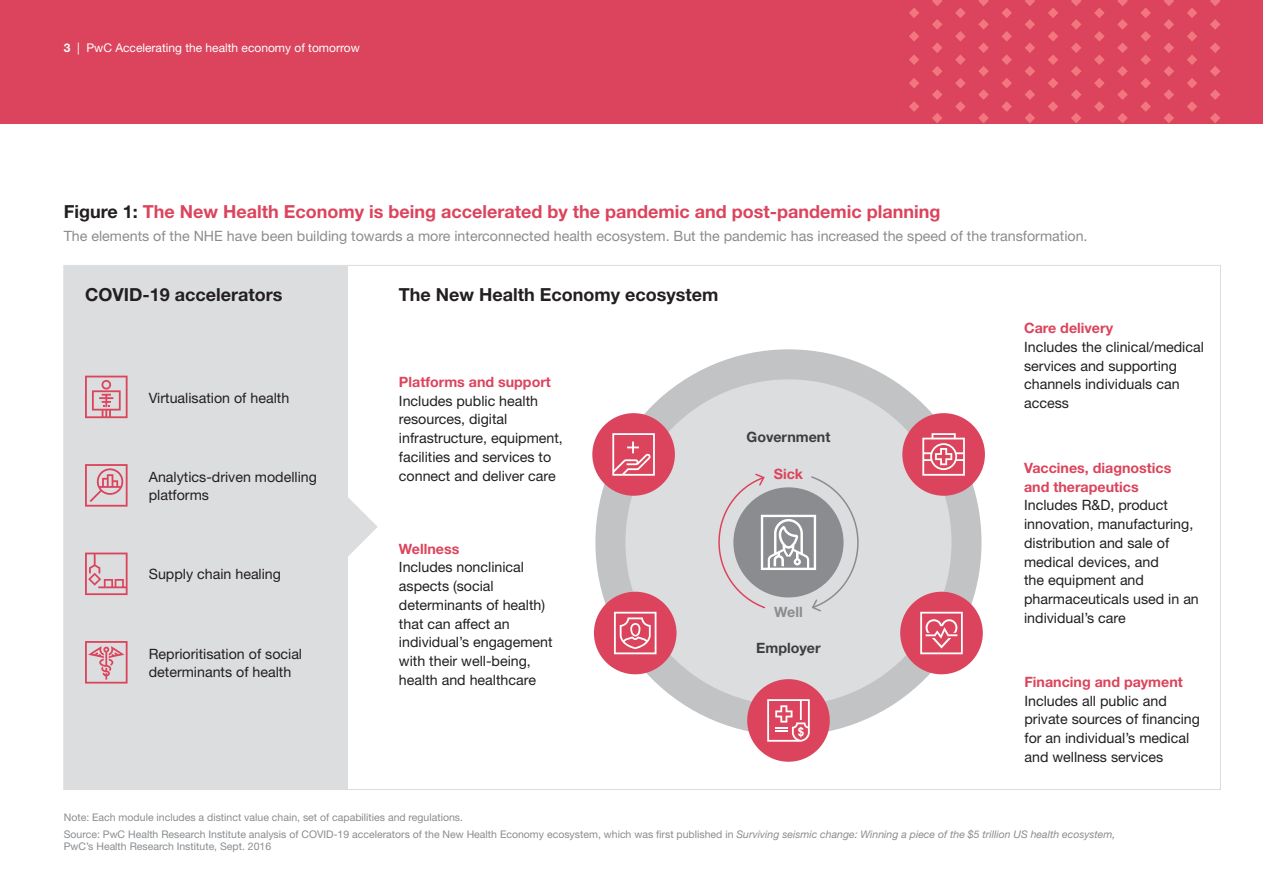
<style>
.page{position:relative;width:1263px;height:893px;background:#fff}
.page>*{position:absolute;margin:0;border:0;box-sizing:border-box;transform-origin:0 0}
.t1{font:700 18px "Helvetica Neue";color:#db445c}
.t2{font:700 18px "Helvetica Neue";color:#231f20}
.t3{font:14.25px/18.8px "Helvetica Neue";color:#231f20}
.t4{font:14.25px "Helvetica Neue";color:#8a8c8f}
.t5{font:700 14.25px/18.8px "Helvetica Neue";color:#db445c}
.t6{font:700 14.25px "Helvetica Neue";color:#3e3e3f}
.t7{font:700 14.25px "Helvetica Neue";color:#8a8c8f}
.t8{font:12px "Helvetica Neue";color:#fff}
.t9{font:10.5px/16.8px "Helvetica Neue";color:#8a8c8f}
.s1{font-weight:700}
.s2{color:#231f20}
.s3{font-style:italic}
</style>
<div class="page">
<div style="left:64px;top:265px;width:284px;height:525px;background:#dcdddf"></div>
<svg style="left:348px;top:497px;width:30px;height:59px"></svg>
<div style="left:610px;top:364px;width:356px;height:356px;background:#dcdddf;border-radius:50%"></div>
<div style="left:595px;top:349px;width:386px;height:386px;border:30px solid #c2c3c5;border-radius:50%"></div>
<div style="left:902px;top:413px;width:83px;height:83px;background:#db445c;border-radius:50%"></div>
<svg style="left:922px;top:433px;width:43px;height:43px"></svg>
<div style="left:900px;top:592px;width:83px;height:82px;background:#db445c;border-radius:50%"></div>
<svg style="left:920px;top:612px;width:43px;height:42px"></svg>
<div style="left:747px;top:679px;width:83px;height:83px;background:#db445c;border-radius:50%"></div>
<svg style="left:767px;top:699px;width:43px;height:43px"></svg>
<div style="left:594px;top:592px;width:82px;height:82px;background:#db445c;border-radius:50%"></div>
<svg style="left:614px;top:612px;width:42px;height:42px"></svg>
<div style="left:592px;top:413px;width:83px;height:83px;background:#db445c;border-radius:50%"></div>
<svg style="left:612px;top:433px;width:43px;height:43px"></svg>
<svg style="left:85px;top:376px;width:43px;height:42px"></svg>
<svg style="left:85px;top:464px;width:43px;height:43px"></svg>
<svg style="left:85px;top:553px;width:43px;height:42px"></svg>
<svg style="left:85px;top:641px;width:43px;height:43px"></svg>
<svg style="left:718px;top:473px;width:141px;height:139px"></svg>
<div style="left:0;top:0;width:1263px;height:123px;background:#db445c"></div>
<svg style="left:1187px;top:101px;width:10px;height:11px"></svg>
<svg style="left:1187px;top:78px;width:10px;height:10px"></svg>
<svg style="left:1187px;top:55px;width:10px;height:10px"></svg>
<svg style="left:1187px;top:31px;width:10px;height:10px"></svg>
<svg style="left:1187px;top:8px;width:10px;height:10px"></svg>
<svg style="left:1210px;top:113px;width:10px;height:10px"></svg>
<svg style="left:1210px;top:89px;width:10px;height:11px"></svg>
<svg style="left:1210px;top:66px;width:10px;height:10px"></svg>
<svg style="left:1210px;top:42px;width:10px;height:11px"></svg>
<svg style="left:1210px;top:19px;width:10px;height:11px"></svg>
<svg style="left:1210px;top:0;width:10px;height:6px"></svg>
<svg style="left:1140px;top:101px;width:11px;height:11px"></svg>
<svg style="left:1141px;top:78px;width:10px;height:10px"></svg>
<svg style="left:1140px;top:54px;width:11px;height:11px"></svg>
<svg style="left:1140px;top:31px;width:11px;height:11px"></svg>
<svg style="left:1141px;top:8px;width:10px;height:10px"></svg>
<svg style="left:1164px;top:113px;width:10px;height:10px"></svg>
<svg style="left:1164px;top:89px;width:10px;height:11px"></svg>
<svg style="left:1164px;top:66px;width:10px;height:10px"></svg>
<svg style="left:1164px;top:43px;width:10px;height:10px"></svg>
<svg style="left:1164px;top:19px;width:10px;height:11px"></svg>
<svg style="left:1164px;top:0;width:10px;height:6px"></svg>
<svg style="left:1094px;top:101px;width:11px;height:11px"></svg>
<svg style="left:1094px;top:78px;width:11px;height:10px"></svg>
<svg style="left:1094px;top:54px;width:11px;height:11px"></svg>
<svg style="left:1094px;top:31px;width:11px;height:11px"></svg>
<svg style="left:1094px;top:8px;width:11px;height:10px"></svg>
<svg style="left:1117px;top:113px;width:11px;height:10px"></svg>
<svg style="left:1117px;top:89px;width:11px;height:11px"></svg>
<svg style="left:1117px;top:66px;width:11px;height:10px"></svg>
<svg style="left:1117px;top:42px;width:11px;height:11px"></svg>
<svg style="left:1117px;top:19px;width:11px;height:11px"></svg>
<svg style="left:1117px;top:0;width:11px;height:6px"></svg>
<svg style="left:1048px;top:101px;width:10px;height:11px"></svg>
<svg style="left:1048px;top:78px;width:10px;height:10px"></svg>
<svg style="left:1048px;top:55px;width:10px;height:10px"></svg>
<svg style="left:1048px;top:31px;width:10px;height:11px"></svg>
<svg style="left:1048px;top:8px;width:10px;height:10px"></svg>
<svg style="left:1071px;top:113px;width:10px;height:10px"></svg>
<svg style="left:1071px;top:89px;width:10px;height:11px"></svg>
<svg style="left:1071px;top:66px;width:10px;height:10px"></svg>
<svg style="left:1071px;top:42px;width:10px;height:11px"></svg>
<svg style="left:1071px;top:19px;width:10px;height:11px"></svg>
<svg style="left:1071px;top:0;width:10px;height:6px"></svg>
<svg style="left:1001px;top:101px;width:11px;height:11px"></svg>
<svg style="left:1002px;top:78px;width:10px;height:10px"></svg>
<svg style="left:1001px;top:54px;width:11px;height:11px"></svg>
<svg style="left:1001px;top:31px;width:11px;height:11px"></svg>
<svg style="left:1002px;top:8px;width:10px;height:10px"></svg>
<svg style="left:1025px;top:113px;width:10px;height:10px"></svg>
<svg style="left:1025px;top:89px;width:10px;height:11px"></svg>
<svg style="left:1025px;top:66px;width:10px;height:10px"></svg>
<svg style="left:1025px;top:43px;width:10px;height:10px"></svg>
<svg style="left:1025px;top:19px;width:10px;height:11px"></svg>
<svg style="left:1025px;top:0;width:10px;height:6px"></svg>
<svg style="left:955px;top:101px;width:11px;height:11px"></svg>
<svg style="left:955px;top:78px;width:11px;height:10px"></svg>
<svg style="left:955px;top:54px;width:11px;height:11px"></svg>
<svg style="left:955px;top:31px;width:11px;height:11px"></svg>
<svg style="left:955px;top:8px;width:11px;height:10px"></svg>
<svg style="left:978px;top:113px;width:11px;height:10px"></svg>
<svg style="left:978px;top:89px;width:11px;height:11px"></svg>
<svg style="left:978px;top:66px;width:11px;height:10px"></svg>
<svg style="left:978px;top:42px;width:11px;height:11px"></svg>
<svg style="left:978px;top:19px;width:11px;height:11px"></svg>
<svg style="left:978px;top:0;width:11px;height:6px"></svg>
<svg style="left:909px;top:101px;width:10px;height:11px"></svg>
<svg style="left:909px;top:78px;width:10px;height:10px"></svg>
<svg style="left:909px;top:54px;width:10px;height:11px"></svg>
<svg style="left:909px;top:31px;width:10px;height:11px"></svg>
<svg style="left:909px;top:8px;width:10px;height:10px"></svg>
<svg style="left:932px;top:113px;width:10px;height:10px"></svg>
<svg style="left:932px;top:89px;width:10px;height:11px"></svg>
<svg style="left:932px;top:66px;width:10px;height:10px"></svg>
<svg style="left:932px;top:42px;width:10px;height:11px"></svg>
<svg style="left:932px;top:19px;width:10px;height:11px"></svg>
<svg style="left:932px;top:0;width:10px;height:6px"></svg>
<p class="t8" style="left:64px;top:41px;width:298px"><span class="s1">3</span> | PwC Accelerating the health economy of tomorrow</p>
<p class="t1" style="left:64px;top:201px;width:878px"><span class="s2">Figure 1:</span> The New Health Economy is being accelerated by the pandemic and post-pandemic planning</p>
<p class="t4" style="left:64px;top:228px;width:1025px">The elements of the NHE have been building towards a more interconnected health ecosystem. But the pandemic has increased the speed of the transformation.</p>
<p class="t2" style="left:85px;top:283px;width:199px">COVID-19 accelerators</p>
<p class="t2" style="left:399px;top:283px;width:321px">The New Health Economy ecosystem</p>
<p class="t3" style="left:149px;top:388px;width:142px">Virtualisation of health</p>
<p class="t3" style="left:149px;top:467px;width:170px">Analytics-driven modelling platforms</p>
<p class="t3" style="left:149px;top:565px;width:134px">Supply chain healing</p>
<p class="t3" style="left:149px;top:644px;width:155px">Reprioritisation of social determinants of health</p>
<p class="t5" style="left:399px;top:372px;width:153px">Platforms and support</p>
<p class="t3" style="left:399px;top:391px;width:165px">Includes public health resources, digital infrastructure, equipment, facilities and services to connect and deliver care</p>
<p class="t5" style="left:399px;top:539px;width:62px">Wellness</p>
<p class="t3" style="left:399px;top:558px;width:155px">Includes nonclinical aspects (social determinants of health) that can affect an individual’s engagement with their well-being, health and healthcare</p>
<p class="t6" style="left:746px;top:429px;width:85px">Government</p>
<p class="t5" style="left:774px;top:464px;width:31px">Sick</p>
<p class="t7" style="left:774px;top:603px;width:30px">Well</p>
<p class="t6" style="left:756px;top:639px;width:66px">Employer</p>
<p class="t5" style="left:1024px;top:318px;width:90px">Care delivery</p>
<p class="t3" style="left:1024px;top:337px;width:181px">Includes the clinical/medical services and supporting channels individuals can access</p>
<p class="t5" style="left:1024px;top:458px;width:149px">Vaccines, diagnostics and therapeutics</p>
<p class="t3" style="left:1024px;top:496px;width:176px">Includes R&amp;D, product innovation, manufacturing, distribution and sale of medical devices, and<br>the equipment and pharmaceuticals used in an individual’s care</p>
<p class="t5" style="left:1024px;top:672px;width:160px">Financing and payment</p>
<p class="t3" style="left:1024px;top:691px;width:177px">Includes all public and private sources of financing for an individual’s medical and wellness services</p>
<p class="t9" style="left:64px;top:809px;width:1053px">Note: Each module includes a distinct value chain, set of capabilities and regulations.<br>Source: PwC Health Research Institute analysis of COVID-19 accelerators of the New Health Economy ecosystem, which was first published in <span class="s3">Surviving seismic change: Winning a piece of the $5 trillion US health ecosystem,</span></p>
<p class="t9" style="left:64px;top:838px;width:209px">PwC’s Health Research Institute, Sept. 2016</p>
</div>
